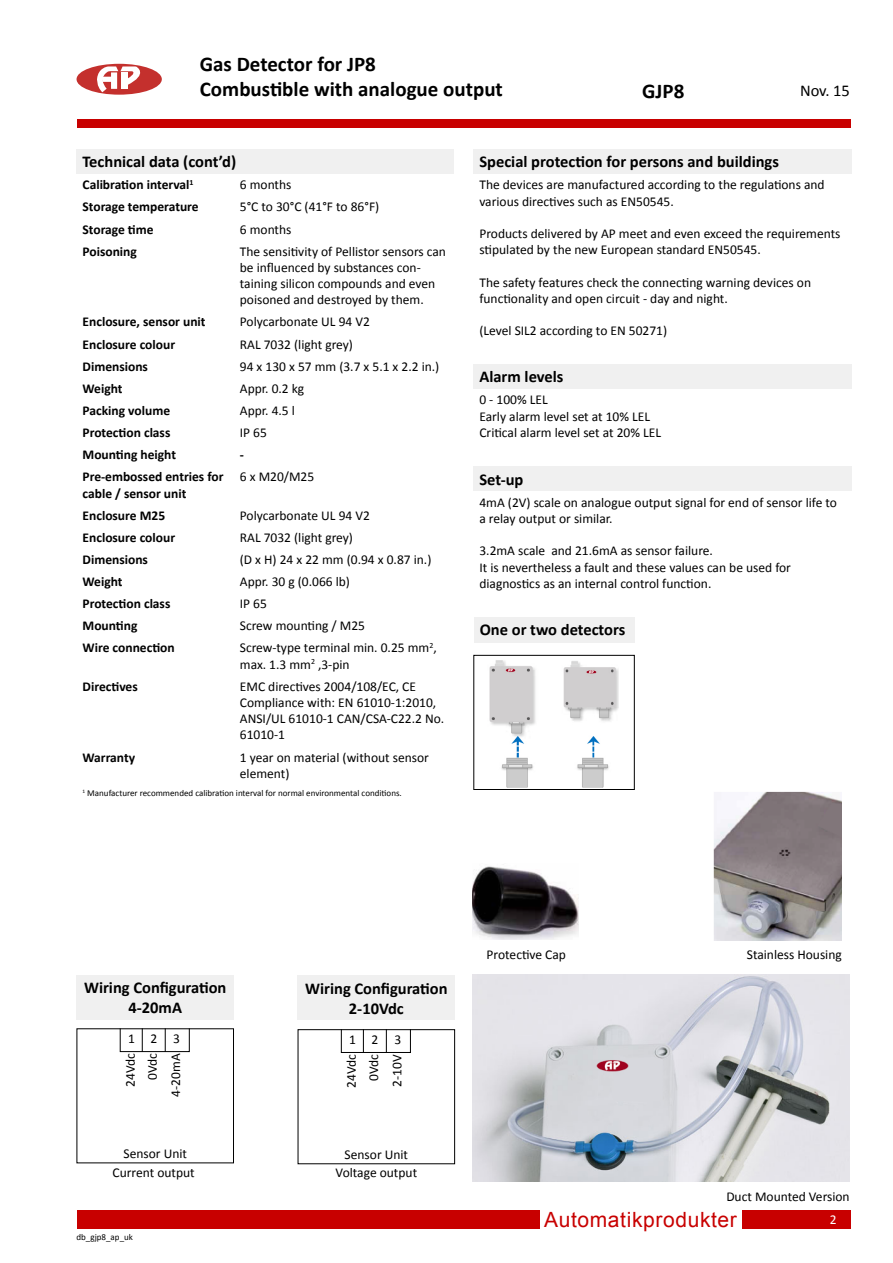
<style>
.page{position:relative;width:893px;height:1263px;background:#fff}
.page>*{position:absolute;margin:0;border:0;box-sizing:border-box;transform-origin:0 0}
.t1{font:700 21px/25.2px "Calibri";color:#000}
.t2{font:21px "Arial";letter-spacing:.03em;color:#c80000}
.t3{font:700 16.5px/19.8px "Calibri";color:#000;text-align:center}
.t4{font:16.5px "Calibri";color:#000}
.t5{font:13.5px/16.2px "Calibri";color:#000}
.t6{font:700 13.5px/16.2px "Calibri";color:#000}
.t7{font:13.5px "Calibri";color:#fff}
.t8{font:9px "Calibri";color:#000}
</style>
<div class="page">
<div style="left:77px;top:119px;width:773px;height:8px;background:#c80000"></div>
<div style="left:77px;top:64px;width:85px;height:31px;background:#c4302d;border-radius:50%"></div>
<svg style="left:96px;top:66px;width:53px;height:26px"></svg>
<div style="left:77px;top:1210px;width:773px;height:19px;background:#c80000"></div>
<div style="left:540px;top:1208px;width:202px;height:22px;background:#fff"></div>
<div style="left:77px;top:149px;width:377px;height:24px;background:#f0f0f0"></div>
<div style="left:473px;top:149px;width:379px;height:24px;background:#f0f0f0"></div>
<img style="left:473px;top:866px;width:105px;height:74px">
<img style="left:713px;top:791px;width:129px;height:150px">
<img style="left:473px;top:975px;width:377px;height:207px">
<div style="left:120px;top:1028px;width:70px;height:24px;border:1px solid #000"></div>
<svg style="left:142px;top:1028px;width:1px;height:24px"></svg>
<svg style="left:165px;top:1028px;width:1px;height:24px"></svg>
<div style="left:77px;top:975px;width:157px;height:44px;background:#f0f0f0"></div>
<div style="left:474px;top:617px;width:160px;height:25px;background:#f0f0f0"></div>
<img style="left:489px;top:660px;width:129px;height:127px">
<div style="left:473px;top:655px;width:162px;height:135px;border:1px solid #000"></div>
<div style="left:298px;top:1029px;width:157px;height:135px;border:1px solid #000"></div>
<div style="left:341px;top:1029px;width:70px;height:24px;border:1px solid #000"></div>
<svg style="left:363px;top:1029px;width:1px;height:24px"></svg>
<svg style="left:386px;top:1029px;width:1px;height:24px"></svg>
<div style="left:298px;top:976px;width:157px;height:44px;background:#f0f0f0"></div>
<div style="left:473px;top:364px;width:379px;height:24px;background:#f0f0f0"></div>
<div style="left:473px;top:466px;width:379px;height:25px;background:#f0f0f0"></div>
<h1 class="t1" style="left:200px;top:51px;width:305px">Gas Detector for JP8<br>Combustible with analogue output</h1>
<h1 class="t1" style="left:642px;top:78px;width:44px">GJP8</h1>
<p class="t4" style="left:800px;top:80px;width:51px">Nov. 15</p>
<p class="t3" style="left:83px;top:152px;width:155px">Technical data (cont’d)</p>
<p class="t6" style="left:83px;top:177px;width:113px">Calibration interval<sup>1</sup></p>
<p class="t5" style="left:240px;top:177px;width:53px">6 months</p>
<p class="t6" style="left:83px;top:199px;width:118px">Storage temperature</p>
<p class="t5" style="left:240px;top:199px;width:141px">5°C to 30°C (41°F to 86°F)</p>
<p class="t6" style="left:83px;top:221px;width:73px">Storage time</p>
<p class="t5" style="left:240px;top:221px;width:53px">6 months</p>
<p class="t6" style="left:83px;top:243px;width:56px">Poisoning</p>
<p class="t5" style="left:240px;top:243px;width:208px">The sensitivity of Pellistor sensors can be influenced by substances con&shy;taining silicon compounds and even poisoned and destroyed by them.</p>
<p class="t6" style="left:83px;top:314px;width:125px">Enclosure, sensor unit</p>
<p class="t5" style="left:240px;top:314px;width:132px">Polycarbonate UL 94 V2</p>
<p class="t6" style="left:83px;top:336px;width:94px">Enclosure colour</p>
<p class="t5" style="left:240px;top:336px;width:115px">RAL 7032 (light grey)</p>
<p class="t6" style="left:83px;top:358px;width:67px">Dimensions</p>
<p class="t5" style="left:240px;top:358px;width:201px">94 x 130 x 57 mm (3.7 x 5.1 x 2.2 in.)</p>
<p class="t6" style="left:83px;top:380px;width:42px">Weight</p>
<p class="t5" style="left:240px;top:380px;width:66px">Appr. 0.2 kg</p>
<p class="t6" style="left:83px;top:402px;width:89px">Packing volume</p>
<p class="t5" style="left:240px;top:402px;width:57px">Appr. 4.5 l</p>
<p class="t6" style="left:83px;top:424px;width:89px">Protection class</p>
<p class="t5" style="left:240px;top:425px;width:29px">IP 65</p>
<p class="t6" style="left:83px;top:447px;width:95px">Mounting height</p>
<p class="t6" style="left:240px;top:447px;width:6px">-</p>
<p class="t6" style="left:83px;top:469px;width:142px">Pre-embossed entries for cable / sensor unit</p>
<p class="t5" style="left:240px;top:469px;width:76px">6 x M20/M25</p>
<p class="t6" style="left:83px;top:507px;width:84px">Enclosure M25</p>
<p class="t5" style="left:240px;top:507px;width:132px">Polycarbonate UL 94 V2</p>
<p class="t6" style="left:83px;top:529px;width:94px">Enclosure colour</p>
<p class="t5" style="left:240px;top:529px;width:115px">RAL 7032 (light grey)</p>
<p class="t6" style="left:83px;top:551px;width:67px">Dimensions</p>
<p class="t5" style="left:240px;top:551px;width:193px">(D x H) 24 x 22 mm (0.94 x 0.87 in.)</p>
<p class="t6" style="left:83px;top:573px;width:42px">Weight</p>
<p class="t5" style="left:240px;top:573px;width:112px">Appr. 30 g (0.066 lb)</p>
<p class="t6" style="left:83px;top:596px;width:89px">Protection class</p>
<p class="t5" style="left:240px;top:596px;width:29px">IP 65</p>
<p class="t6" style="left:83px;top:618px;width:56px">Mounting</p>
<p class="t5" style="left:240px;top:618px;width:127px">Screw mounting / M25</p>
<p class="t6" style="left:83px;top:640px;width:94px">Wire connection</p>
<p class="t5" style="left:240px;top:640px;width:198px">Screw-type terminal min. 0.25 mm<sup>2</sup>, max. 1.3 mm<sup>2</sup> ,3-pin</p>
<p class="t6" style="left:83px;top:678px;width:57px">Directives</p>
<p class="t5" style="left:240px;top:678px;width:206px">EMC directives 2004/108/EC, CE<br>Compliance with: EN 61010-1:2010,<br>ANSI/UL 61010-1 CAN/CSA-C22.2 No.<br>61010-1</p>
<p class="t6" style="left:83px;top:749px;width:54px">Warranty</p>
<p class="t5" style="left:240px;top:749px;width:191px">1 year on material (without sensor element)</p>
<p class="t8" style="left:83px;top:788px;width:321px"><sup>1</sup> Manufacturer recommended calibration interval for normal environmental conditions.</p>
<p class="t3" style="left:479px;top:152px;width:301px">Special protection for persons and buildings</p>
<p class="t5" style="left:479px;top:177px;width:347px">The devices are manufactured according to the regulations and various directives such as EN50545.</p>
<p class="t5" style="left:479px;top:225px;width:363px">Products delivered by AP meet and even exceed the requirements stipulated by the new European standard EN50545.</p>
<p class="t5" style="left:479px;top:274px;width:333px">The safety features check the connecting warning devices on functionality and open circuit - day and night.</p>
<p class="t5" style="left:479px;top:323px;width:189px">(Level SIL2 according to EN 50271)</p>
<p class="t3" style="left:479px;top:367px;width:86px">Alarm levels</p>
<p class="t5" style="left:479px;top:392px;width:183px">0 - 100% LEL<br>Early alarm level set at 10% LEL<br>Critical alarm level set at 20% LEL</p>
<p class="t3" style="left:479px;top:469px;width:46px">Set-up</p>
<p class="t5" style="left:479px;top:494px;width:359px">4mA (2V) scale on analogue output signal for end of sensor life to a relay output or similar.</p>
<p class="t5" style="left:479px;top:543px;width:313px">3.2mA scale and 21.6mA as sensor failure.<br>It is nevertheless a fault and these values can be used for diagnostics as an internal control function.</p>
<p class="t3" style="left:480px;top:620px;width:147px">One or two detectors</p>
<p class="t3" style="left:84px;top:978px;width:144px">Wiring Configuration<br>4-20mA</p>
<p class="t3" style="left:305px;top:979px;width:144px">Wiring Configuration<br>2-10Vdc</p>
<p class="t5" style="left:128px;top:1031px;width:54px">123</p>
<p class="t5" style="left:119px;top:1097px;width:45px;line-height:22.8px;text-align:right;rotate:-90deg">24Vdc<br>0Vdc<br>4-20mA</p>
<p class="t5" style="left:349px;top:1032px;width:54px">123</p>
<p class="t5" style="left:340px;top:1088px;width:35px;line-height:22.8px;text-align:center;rotate:-90deg">24Vdc<br>0Vdc<br>2-10V</p>
<p class="t5" style="left:124px;top:1145px;width:65px">Sensor Unit</p>
<p class="t5" style="left:345px;top:1146px;width:65px">Sensor Unit</p>
<p class="t5" style="left:113px;top:1165px;width:84px">Current output</p>
<p class="t5" style="left:336px;top:1165px;width:83px">Voltage output</p>
<p class="t8" style="left:77px;top:1231px;width:58px">db_gjp8_ap_uk</p>
<p class="t5" style="left:487px;top:947px;width:81px">Protective Cap</p>
<p class="t5" style="left:747px;top:947px;width:97px">Stainless Housing</p>
<p class="t5" style="left:726px;top:1188px;width:125px">Duct Mounted Version</p>
<h1 class="t2" style="left:544px;top:1206px;width:194px">Automatikprodukter</h1>
<p class="t7" style="left:830px;top:1211px;width:8px">2</p>
</div>
